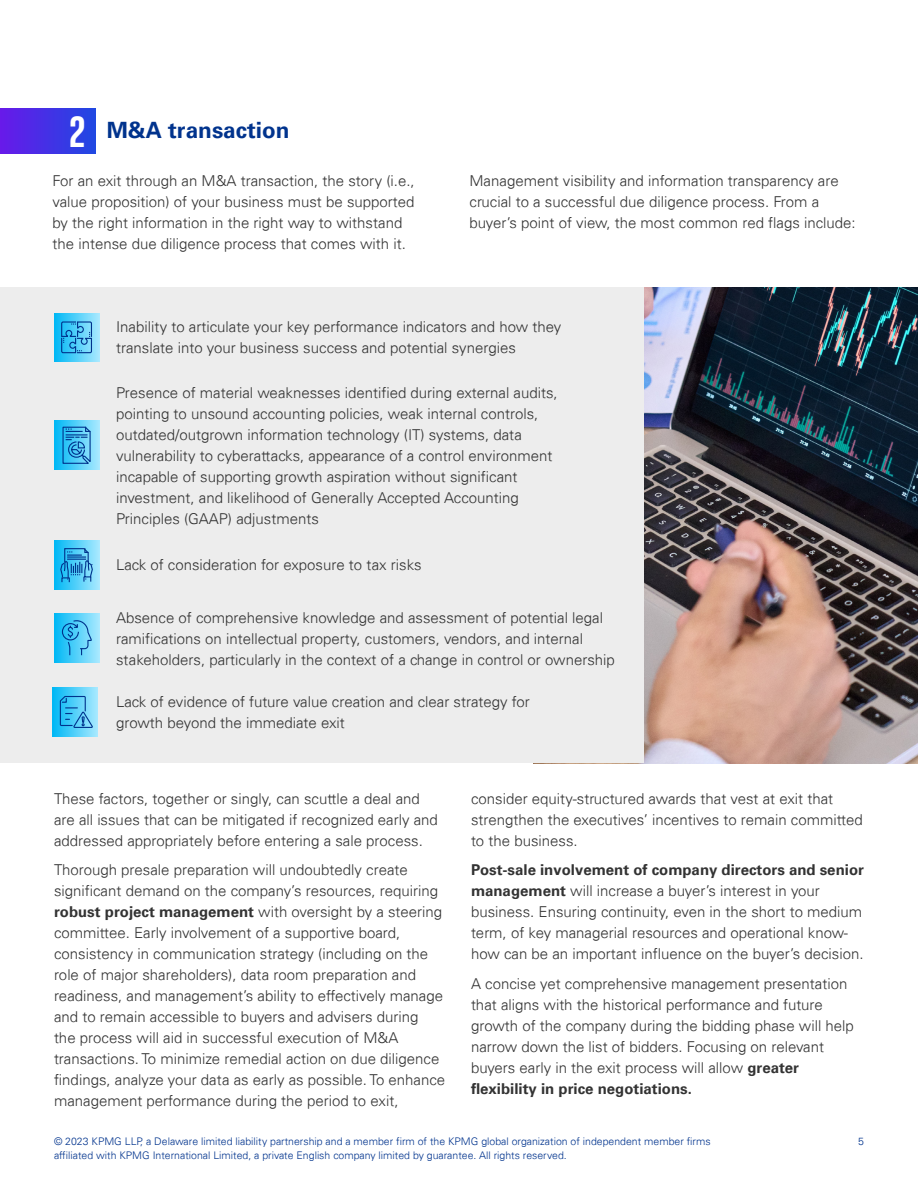
<style>
.page{position:relative;width:918px;height:1188px;background:#fff}
.page>*{position:absolute;margin:0;border:0;box-sizing:border-box;transform-origin:0 0}
.t1{font:700 45px "KPMG";color:#fff}
.t2{font:700 22.5px "Univers";color:#00338d}
.t3{font:300 15px/21px "Univers 45";color:#333}
.t4{font:700 15px "Univers";color:#333}
.t5{font:300 10.5px "Univers 45";color:#00338d}
.s1{font-family:"Univers";font-weight:700}
</style>
<div class="page">
<img style="left:644px;top:287px;width:274px;height:476px">
<div style="left:0;top:287px;width:644px;height:476px;background:#ededed"></div>
<div style="left:0;top:108px;width:96px;height:45px;background:linear-gradient(to right,#6819e9,#2048e2)"></div>
<div style="left:54px;top:313px;width:45px;height:49px;background:linear-gradient(to right,#00b8f5,#a7e9ff)"></div>
<svg style="left:61px;top:321px;width:32px;height:33px"></svg>
<div style="left:52px;top:688px;width:46px;height:48px;background:linear-gradient(to right,#00b7f5,#a5e8ff)"></div>
<svg style="left:59px;top:695px;width:35px;height:34px"></svg>
<div style="left:54px;top:421px;width:45px;height:49px;background:linear-gradient(to right,#00b8f5,#a7e9ff)"></div>
<svg style="left:62px;top:426px;width:30px;height:38px"></svg>
<div style="left:54px;top:541px;width:45px;height:48px;background:linear-gradient(to right,#00b8f5,#a7e9ff)"></div>
<svg style="left:60px;top:547px;width:33px;height:36px"></svg>
<div style="left:54px;top:614px;width:45px;height:48px;background:linear-gradient(to right,#00b8f5,#a7e9ff)"></div>
<svg style="left:61px;top:620px;width:31px;height:36px"></svg>
<h1 class="t1" style="left:70px;top:109px;width:17px">2</h1>
<h2 class="t2" style="left:107px;top:117px;width:184px">M&amp;A transaction</h2>
<p class="t3" style="left:52px;top:170px;width:364px">For an exit through an M&amp;A transaction, the story (i.e., value proposition) of your business must be supported by the right information in the right way to withstand the intense due diligence process that comes with it.</p>
<p class="t3" style="left:470px;top:170px;width:388px">Management visibility and information transparency are crucial to a successful due diligence process. From a buyer’s point of view, the most common red flags include:</p>
<p class="t3" style="left:116px;top:317px;width:447px">Inability to articulate your key performance indicators and how they translate into your business success and potential synergies</p>
<p class="t3" style="left:116px;top:383px;width:443px">Presence of material weaknesses identified during external audits, pointing to unsound accounting policies, weak internal controls, outdated/outgrown information technology (IT) systems, data vulnerability to cyberattacks, appearance of a control environment incapable of supporting growth aspiration without significant investment, and likelihood of Generally Accepted Accounting Principles (GAAP) adjustments</p>
<p class="t3" style="left:116px;top:554px;width:307px">Lack of consideration for exposure to tax risks</p>
<p class="t3" style="left:116px;top:607px;width:500px">Absence of comprehensive knowledge and assessment of potential legal ramifications on intellectual property, customers, vendors, and internal stakeholders, particularly in the context of a change in control or ownership</p>
<p class="t3" style="left:116px;top:691px;width:415px">Lack of evidence of future value creation and clear strategy for growth beyond the immediate exit</p>
<p class="t3" style="left:54px;top:788px;width:385px">These factors, together or singly, can scuttle a deal and are all issues that can be mitigated if recognized early and addressed appropriately before entering a sale process.</p>
<p class="t3" style="left:54px;top:859px;width:393px">Thorough presale preparation will undoubtedly create significant demand on the company’s resources, requiring <span class="s1">robust project management</span> with oversight by a steering committee. Early involvement of a supportive board, consistency in communication strategy (including on the role of major shareholders), data room preparation and readiness, and management’s ability to effectively manage and to remain accessible to buyers and advisers during<br>the process will aid in successful execution of M&amp;A transactions. To minimize remedial action on due diligence findings, analyze your data as early as possible. To enhance management performance during the period to exit,</p>
<p class="t3" style="left:471px;top:788px;width:393px">consider equity-structured awards that vest at exit that strengthen the executives’ incentives to remain committed to the business.</p>
<p class="t4" style="left:471px;top:861px;width:395px">Post-sale involvement of company directors and senior</p>
<p class="t3" style="left:471px;top:880px;width:394px"><span class="s1">management</span> will increase a buyer’s interest in your business. Ensuring continuity, even in the short to medium term, of key managerial resources and operational know&shy;how can be an important influence on the buyer’s decision.</p>
<p class="t3" style="left:471px;top:973px;width:384px">A concise yet comprehensive management presentation that aligns with the historical performance and future growth of the company during the bidding phase will help narrow down the list of bidders. Focusing on relevant buyers early in the exit process will allow <span class="s1">greater</span></p>
<p class="t4" style="left:471px;top:1080px;width:222px">flexibility in price negotiations.</p>
<p class="t5" style="left:54px;top:1135px;width:658px">© 2023 KPMG LLP, a Delaware limited liability partnership and a member firm of the KPMG global organization of independent member firms</p>
<p class="t5" style="left:858px;top:1135px;width:7px">5</p>
<p class="t5" style="left:54px;top:1149px;width:514px">affiliated with KPMG International Limited, a private English company limited by guarantee. All rights reserved.</p>
</div>
